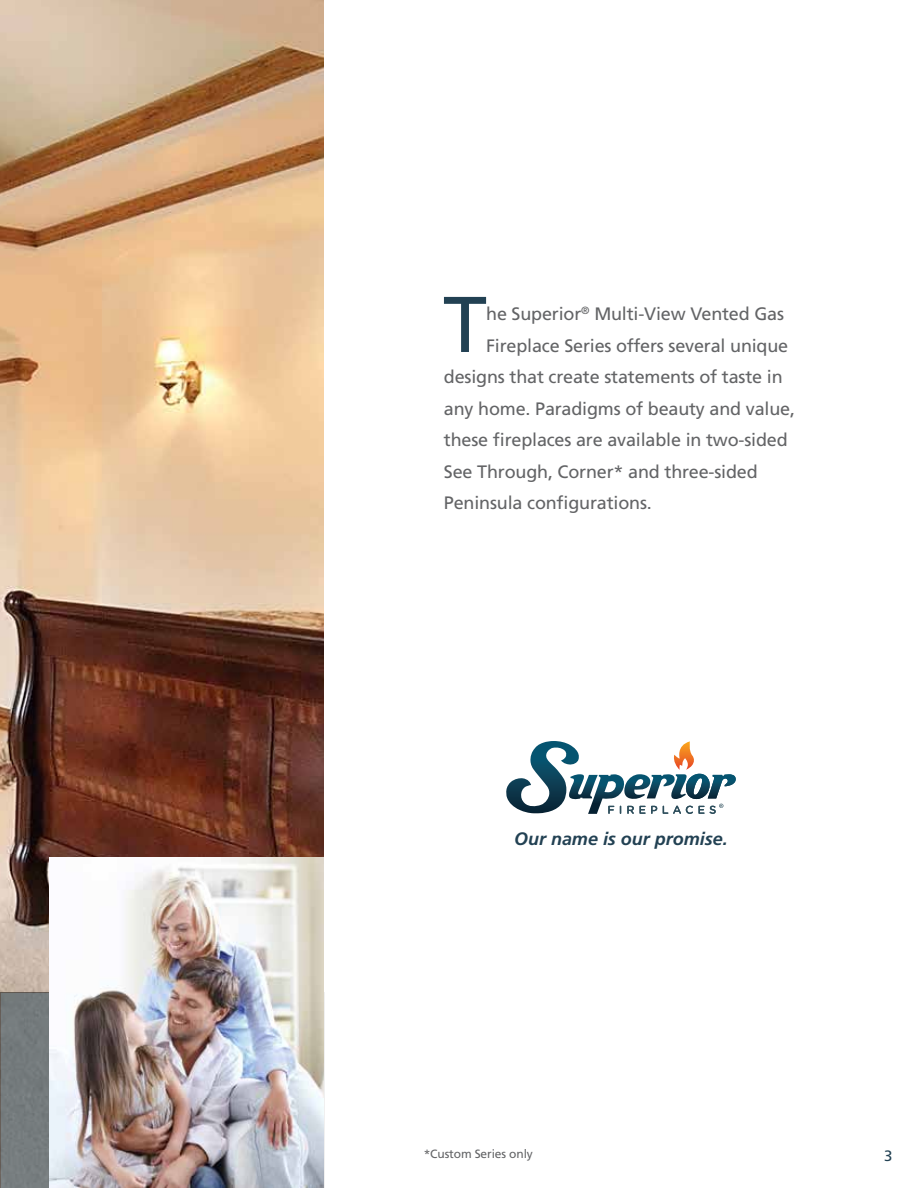
<style>
.page{position:relative;width:918px;height:1188px;background:#fff}
.page>*{position:absolute;margin:0;border:0;box-sizing:border-box;transform-origin:0 0}
.t1{font:78.9px "Frutiger LT Std";color:#224153}
.t2{font:18px "Frutiger LT Std";letter-spacing:-.01em;color:#636466}
.t3{font:italic 700 18px "Frutiger";color:#224153}
.t4{font:15px "Frutiger LT Std";color:#224153}
.t5{font:12px "Frutiger LT Std";letter-spacing:-.01em;color:#636466}
</style>
<div class="page">
<img style="left:0;top:0;width:324px;height:992px">
<svg style="left:506px;top:741px;width:230px;height:73px"></svg>
<div style="left:0;top:992px;width:50px;height:196px;background:#757b7d"></div>
<img style="left:50px;top:858px;width:274px;height:330px">
<h1 class="t1" style="left:443px;top:278px;width:45px">T</h1>
<p class="t2" style="left:486px;top:304px;width:299px">he Superior<sup>®</sup> Multi-View Vented Gas</p>
<p class="t2" style="left:486px;top:335px;width:304px">Fireplace Series offers several unique</p>
<p class="t2" style="left:444px;top:367px;width:340px">designs that create statements of taste in</p>
<p class="t2" style="left:444px;top:398px;width:353px">any home. Paradigms of beauty and value,</p>
<p class="t2" style="left:444px;top:430px;width:345px">these fireplaces are available in two-sided</p>
<p class="t2" style="left:444px;top:461px;width:315px">See Through, Corner* and three-sided</p>
<p class="t2" style="left:444px;top:493px;width:209px">Peninsula configurations.</p>
<p class="t3" style="left:514px;top:828px;width:215px">Our name is our promise.</p>
<p class="t5" style="left:424px;top:1147px;width:111px">*Custom Series only</p>
<p class="t4" style="left:884px;top:1147px;width:10px">3</p>
</div>
